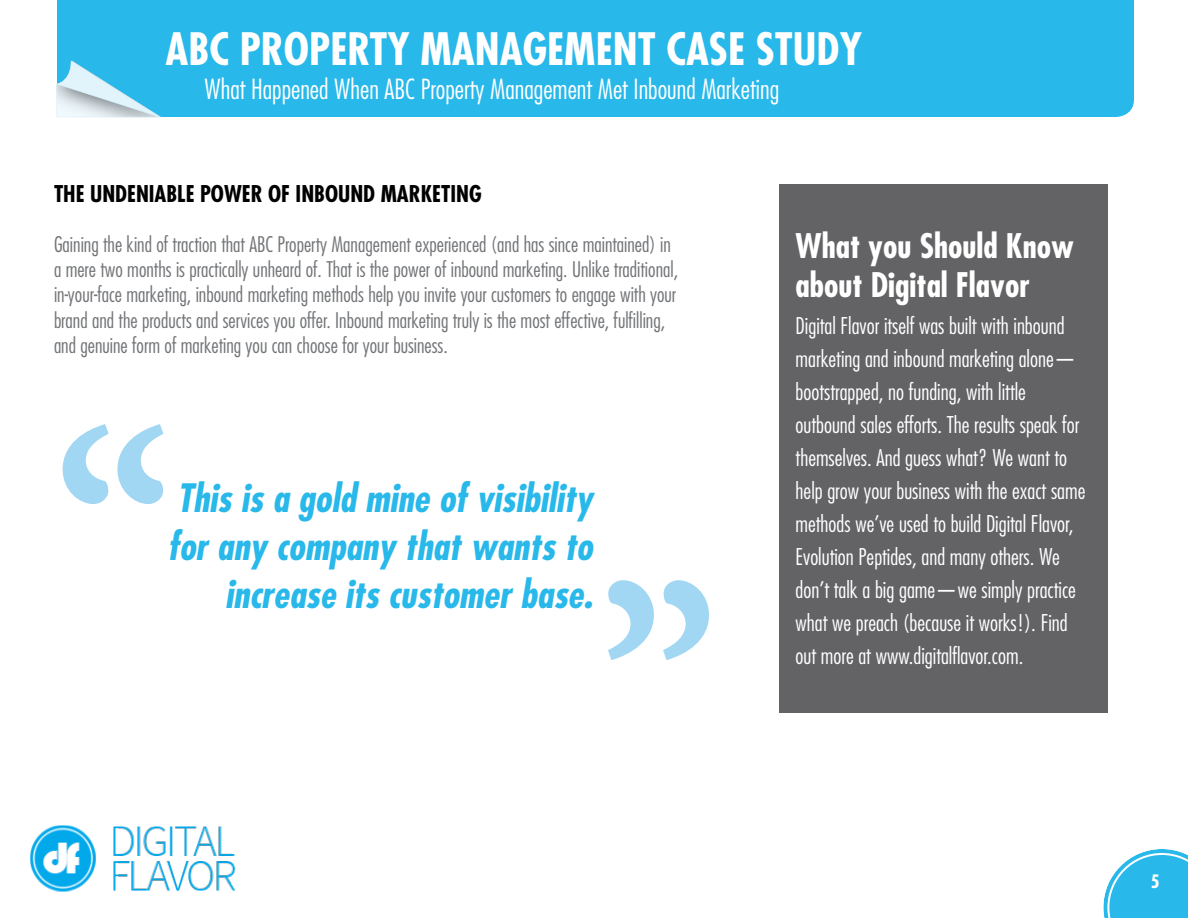
<style>
.page{position:relative;width:1188px;height:918px;background:#fff}
.page>*{position:absolute;margin:0;border:0;box-sizing:border-box;transform-origin:0 0}
.t1{font:700 condensed 43.5px "Futura";color:#fff}
.t2{font:italic 700 condensed 38.1px/47.5px "Futura";color:#28b8ea;text-align:right}
.t3{font:700 condensed 33px "Futura";color:#fff}
.t4{font:300 condensed 27px "Futura";color:#fff}
.t5{font:300 condensed 22.5px/33px "Futura";color:#fff}
.t6{font:700 condensed 22.5px "Futura";color:#000}
.t7{font:300 condensed 21px/25.2px "Futura";color:#727477}
.t8{font:700 condensed 18px "Futura";color:#fff}
</style>
<div class="page">
<div style="left:57px;top:0;width:1077px;height:117px;background:#28b8ea"></div>
<svg style="left:56px;top:60px;width:105px;height:57px;background:#84cfea"></svg>
<svg style="left:1103px;top:849px;width:85px;height:69px"></svg>
<img style="left:30px;top:825px;width:206px;height:67px">
<svg style="left:608px;top:580px;width:101px;height:80px"></svg>
<svg style="left:63px;top:424px;width:100px;height:80px"></svg>
<div style="left:779px;top:184px;width:328px;height:528px;background:#636366"></div>
<p class="t1" style="left:166px;top:21px;width:698px">ABC PROPERTY MANAGEMENT CASE STUDY</p>
<p class="t4" style="left:205px;top:73px;width:576px">What Happened When ABC Property Management Met Inbound Marketing</p>
<p class="t6" style="left:54px;top:179px;width:429px">THE UNDENIABLE POWER OF INBOUND MARKETING</p>
<p class="t7" style="left:54px;top:232px;width:626px">Gaining the kind of traction that ABC Property Management experienced (and has since maintained) in a mere two months is practically unheard of. That is the power of inbound marketing. Unlike traditional, in-your-face marketing, inbound marketing methods help you invite your customers to engage with your brand and the products and services you offer. Inbound marketing truly is the most effective, fulfilling, and genuine form of marketing you can choose for your business.</p>
<p class="t2" style="left:168px;top:475px;width:427px">This is a gold mine of visibility for any company that wants to increase its customer base.</p>
<p class="t3" style="left:796px;top:225px;width:280px">What you Should Know</p>
<p class="t3" style="left:796px;top:264px;width:236px">about Digital Flavor</p>
<p class="t5" style="left:796px;top:310px;width:291px">Digital Flavor itself was built with inbound marketing and inbound marketing alone— bootstrapped, no funding, with little outbound sales efforts. The results speak for themselves. And guess what? We want to help grow your business with the exact same methods we’ve used to build Digital Flavor, Evolution Peptides, and many others. We don’t talk a big game—we simply practice what we preach (because it works!). Find out more at www.digitalflavor.com.</p>
<p class="t8" style="left:1151px;top:870px;width:10px">5</p>
</div>
